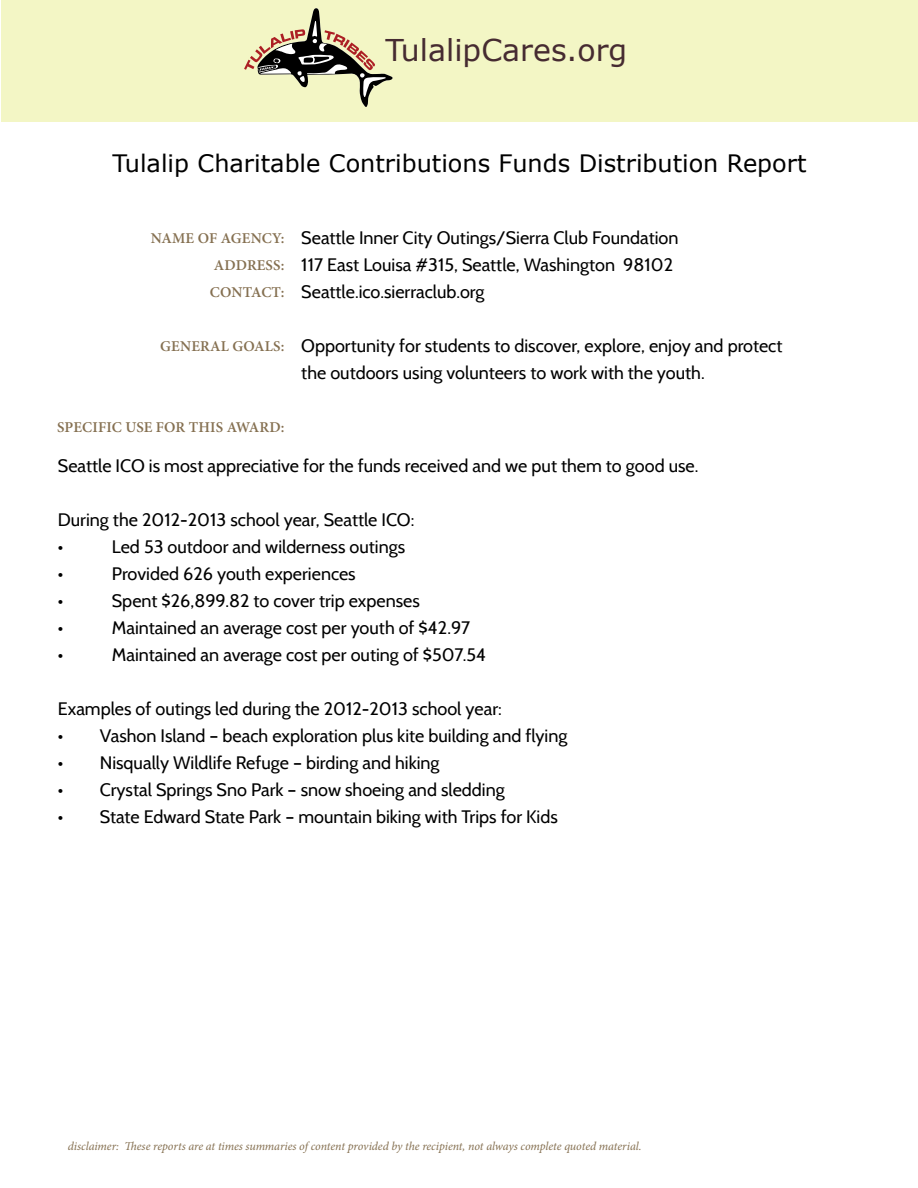
<style>
.page{position:relative;width:918px;height:1188px;background:#fff}
.page>*{position:absolute;margin:0;border:0;box-sizing:border-box;transform-origin:0 0}
.t1{font:30px "Verdana";color:#462b31}
.t2{font:24px "Verdana";color:#000}
.t3{font:18px/27px "Cabin";color:#000}
.t4{font:600 15px/27px "Minion Pro";letter-spacing:.01em;color:#857051;text-align:justify}
.t5{font:italic 12px "Minion Pro";letter-spacing:-.01em;color:#857051}
</style>
<div class="page">
<div style="left:1px;top:0;width:917px;height:122px;background:#f3f6c5"></div>
<svg style="left:244px;top:8px;width:149px;height:99px"></svg>
<h1 class="t1" style="left:385px;top:30px;width:243px">TulalipCares.org</h1>
<h2 class="t2" style="left:112px;top:146px;width:696px">Tulalip Charitable Contributions Funds Distribution Report</h2>
<p class="t4" style="left:210px;top:225px;width:76px;text-indent:-59px">NAME OF AGENCY:<br>ADDRESS:<br>CONTACT:</p>
<p class="t4" style="left:160px;top:333px;width:126px">GENERAL GOALS:</p>
<p class="t4" style="left:57px;top:414px;width:229px">SPECIFIC USE FOR THIS AWARD:</p>
<p class="t3" style="left:301px;top:224px;width:379px">Seattle Inner City Outings/Sierra Club Foundation<br>117 East Louisa #315, Seattle, Washington 98102<br>Seattle.ico.sierraclub.org</p>
<p class="t3" style="left:301px;top:332px;width:483px">Opportunity for students to discover, explore, enjoy and protect the outdoors using volunteers to work with the youth.</p>
<p class="t3" style="left:58px;top:452px;width:642px">Seattle ICO is most appreciative for the funds received and we put them to good use.</p>
<p class="t3" style="left:58px;top:506px;width:358px">During the 2012-2013 school year, Seattle ICO: •</p>
<p class="t3" style="left:112px;top:533px;width:295px">Led 53 outdoor and wilderness outings</p>
<p class="t3" style="left:58px;top:560px;width:7px">•</p>
<p class="t3" style="left:112px;top:560px;width:245px">Provided 626 youth experiences</p>
<p class="t3" style="left:58px;top:587px;width:7px">•</p>
<p class="t3" style="left:112px;top:587px;width:309px">Spent $26,899.82 to cover trip expenses</p>
<p class="t3" style="left:58px;top:614px;width:7px">•</p>
<p class="t3" style="left:112px;top:614px;width:360px">Maintained an average cost per youth of $42.97</p>
<p class="t3" style="left:58px;top:641px;width:7px">•</p>
<p class="t3" style="left:112px;top:641px;width:376px">Maintained an average cost per outing of $507.54</p>
<p class="t3" style="left:58px;top:695px;width:445px">Examples of outings led during the 2012-2013 school year:</p>
<p class="t3" style="left:58px;top:722px;width:511px">• Vashon Island – beach exploration plus kite building and flying</p>
<p class="t3" style="left:58px;top:749px;width:383px">• Nisqually Wildlife Refuge – birding and hiking</p>
<p class="t3" style="left:58px;top:776px;width:448px">• Crystal Springs Sno Park – snow shoeing and sledding</p>
<p class="t3" style="left:58px;top:803px;width:501px">• State Edward State Park – mountain biking with Trips for Kids</p>
<p class="t5" style="left:68px;top:1138px;width:575px">disclaimer: These reports are at times summaries of content provided by the recipient, not always complete quoted material.</p>
</div>
